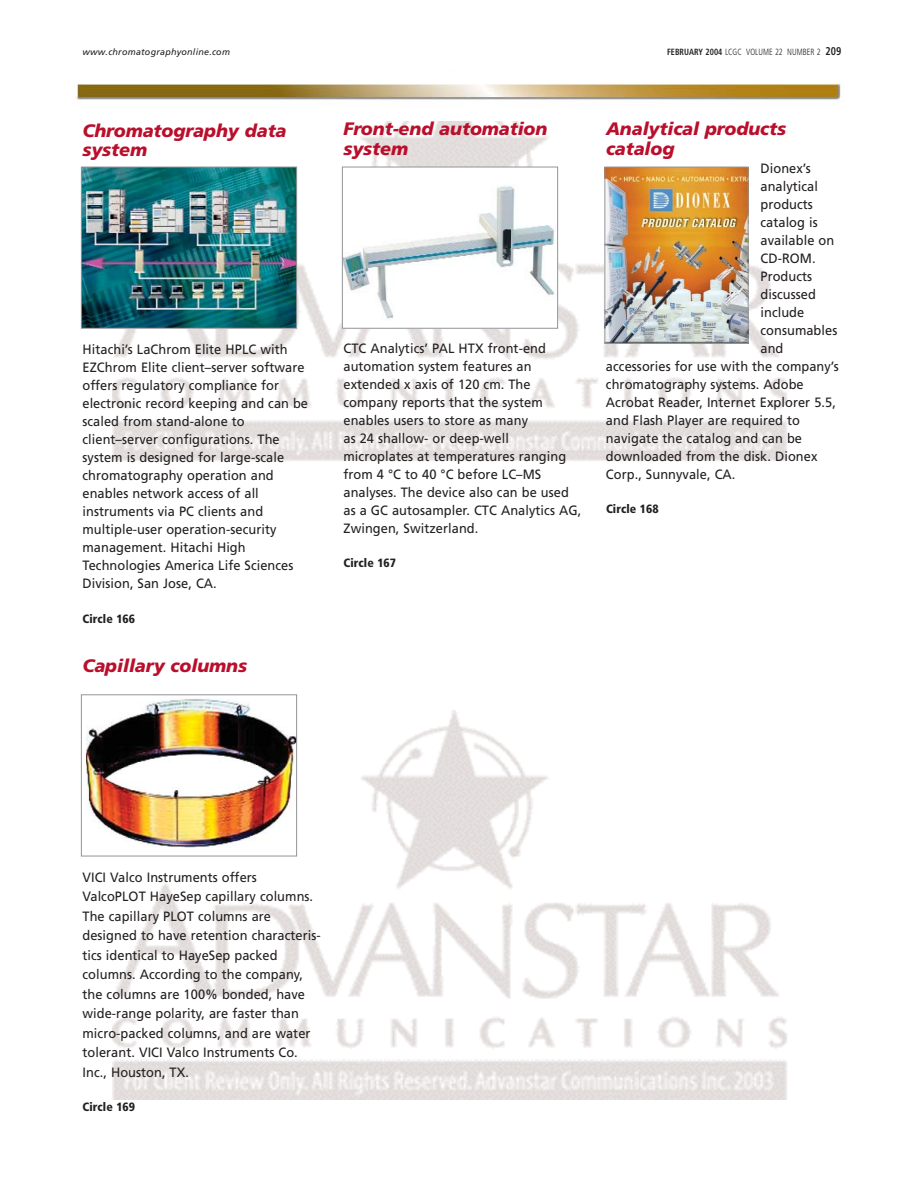
<style>
.page{position:relative;width:918px;height:1188px;background:#fff}
.page>*{position:absolute;margin:0;border:0;box-sizing:border-box;transform-origin:0 0}
.t1{font:italic 900 18px/19.5px "Frutiger";letter-spacing:-.005em;color:#ba0f2c}
.t2{font:13.5px/18px "Frutiger";letter-spacing:.005em;color:#231f20;scale:.95 1}
.t3{font:900 condensed 12px "Frutiger";letter-spacing:.005em;color:#231f20}
.t4{font:300 condensed 9px "Frutiger";letter-spacing:.005em;color:#231f20;scale:.9 1}
.t5{font:italic 9px "Frutiger";letter-spacing:.025em;color:#231f20}
.s1{font-weight:700}
.s2{font-weight:700;font-size:11.25px}
</style>
<div class="page">
<img style="left:113px;top:121px;width:674px;height:979px">
<img style="left:83px;top:169px;width:212px;height:158px">
<div style="left:81px;top:167px;width:216px;height:162px;border:1px solid #939598"></div>
<svg style="left:76px;top:83px;width:765px;height:17px;background:#b9a26e"></svg>
<div style="left:81px;top:695px;width:216px;height:161px;background:#fff"></div>
<img style="left:86px;top:699px;width:209px;height:148px">
<div style="left:81px;top:694px;width:216px;height:162px;border:1px solid #939598"></div>
<img style="left:606px;top:169px;width:140px;height:173px">
<div style="left:604px;top:167px;width:144px;height:177px;border:1px solid #939598"></div>
<div style="left:342px;top:167px;width:216px;height:161px;background:#fff"></div>
<img style="left:344px;top:186px;width:211px;height:133px">
<div style="left:342px;top:167px;width:216px;height:162px;border:1px solid #939598"></div>
<p class="t5" style="left:82px;top:48px;width:149px">www.chromatographyonline.com</p>
<p class="t4" style="left:667px;top:48px;width:195px"><span class="s1">FEBRUARY 2004</span> LCGC VOLUME 22 NUMBER 2 <span class="s2">209</span></p>
<h1 class="t1" style="left:82px;top:122px;width:206px">Chromatography data system</h1>
<p class="t2" style="left:82px;top:342px;width:239px">Hitachi’s LaChrom Elite HPLC with<br>EZChrom Elite client–server software offers regulatory compliance for electronic record keeping and can be scaled from stand-alone to client–server configurations. The system is designed for large-scale chromatography operation and enables network access of all instruments via PC clients and multiple-user operation-security management. Hitachi High<br>Technologies America Life Sciences<br>Division, San Jose, CA.</p>
<p class="t3" style="left:82px;top:614px;width:54px">Circle 166</p>
<h1 class="t1" style="left:82px;top:657px;width:166px">Capillary columns</h1>
<h1 class="t1" style="left:344px;top:121px;width:205px">Front-end automation system</h1>
<p class="t2" style="left:344px;top:340px;width:252px">CTC Analytics’ PAL HTX front-end automation system features an extended x axis of 120 cm. The company reports that the system enables users to store as many<br>as 24 shallow- or deep-well microplates at temperatures ranging from 4 °C to 40 °C before LC–MS analyses. The device also can be used as a GC autosampler. CTC Analytics AG,<br>Zwingen, Switzerland.</p>
<p class="t3" style="left:344px;top:558px;width:54px">Circle 167</p>
<h1 class="t1" style="left:606px;top:121px;width:182px">Analytical products catalog</h1>
<p class="t2" style="left:760px;top:160px;width:54px">Dionex’s</p>
<p class="t2" style="left:760px;top:178px;width:62px">analytical</p>
<p class="t2" style="left:760px;top:196px;width:57px">products</p>
<p class="t2" style="left:760px;top:214px;width:62px">catalog is</p>
<p class="t2" style="left:760px;top:232px;width:79px">available on</p>
<p class="t2" style="left:760px;top:250px;width:60px">CD-ROM.</p>
<p class="t2" style="left:760px;top:268px;width:56px">Products</p>
<p class="t2" style="left:760px;top:286px;width:60px">discussed</p>
<p class="t2" style="left:760px;top:304px;width:48px">include</p>
<p class="t2" style="left:760px;top:322px;width:82px">consumables</p>
<p class="t2" style="left:760px;top:340px;width:26px">and</p>
<p class="t2" style="left:606px;top:358px;width:247px">accessories for use with the company’s</p>
<p class="t2" style="left:606px;top:376px;width:210px">chromatography systems. Adobe</p>
<p class="t2" style="left:606px;top:394px;width:244px">Acrobat Reader, Internet Explorer 5.5,</p>
<p class="t2" style="left:606px;top:412px;width:206px">and Flash Player are required to</p>
<p class="t2" style="left:606px;top:430px;width:208px">navigate the catalog and can be</p>
<p class="t2" style="left:606px;top:448px;width:224px">downloaded from the disk. Dionex</p>
<p class="t2" style="left:606px;top:466px;width:138px">Corp., Sunnyvale, CA.</p>
<p class="t3" style="left:606px;top:504px;width:54px">Circle 168</p>
<p class="t2" style="left:82px;top:869px;width:252px;line-height:19.5px">VICI Valco Instruments offers ValcoPLOT HayeSep capillary columns.<br>The capillary PLOT columns are designed to have retention characteris&shy;tics identical to HayeSep packed columns. According to the company, the columns are 100% bonded, have wide-range polarity, are faster than micro-packed columns, and are water tolerant. VICI Valco Instruments Co.<br>Inc., Houston, TX.</p>
<p class="t3" style="left:82px;top:1102px;width:54px">Circle 169</p>
</div>
